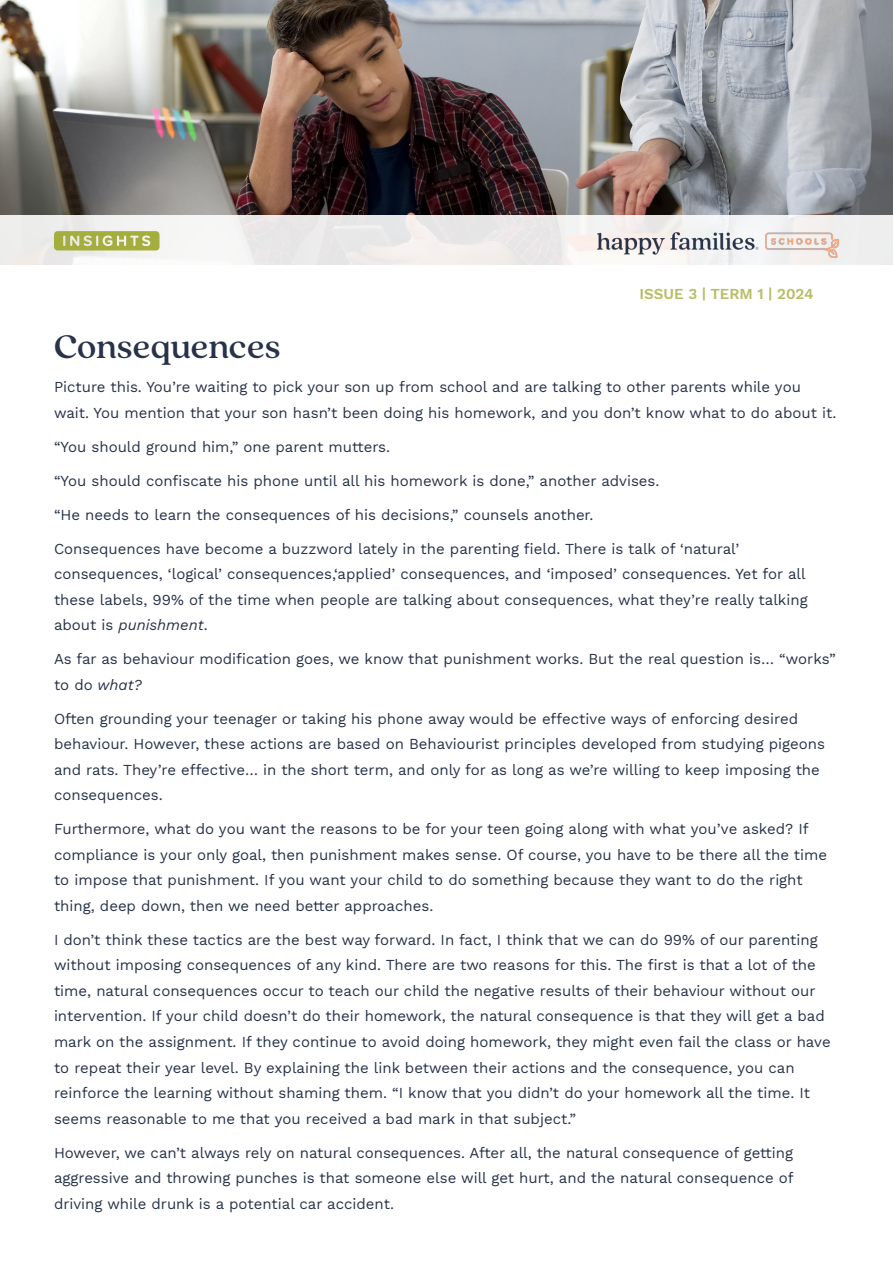
<style>
.page{position:relative;width:893px;height:1263px;background:#fff}
.page>*{position:absolute;margin:0;border:0;box-sizing:border-box;transform-origin:0 0}
.t1{font:500 36px "Quincy CF";letter-spacing:-.005em;color:#28334a}
.Body{font:15px/25.5px "Work Sans";color:#28334a}
.Issue___Term___Year{font:600 15px "Work Sans";color:#b7bd64}
.s1{font-style:italic}
</style>
<div class="page">
<img style="left:0;top:0;width:893px;height:215px">
<div style="left:0;top:215px;width:893px;height:49px;background:#eeeeec"></div>
<img style="left:597px;top:230px;width:242px;height:28px">
<svg style="left:54px;top:231px;width:105px;height:19px;background:#b2b85d"></svg>
<p class="Issue___Term___Year" style="left:640px;top:282px;width:176px">ISSUE 3 | TERM 1 | 2024</p>
<h1 class="t1" style="left:54px;top:326px;width:228px">Consequences</h1>
<p class="Body" style="left:54px;top:374px;width:784px">Picture this. You’re waiting to pick your son up from school and are talking to other parents while you wait. You mention that your son hasn’t been doing his homework, and you don’t know what to do about it.</p>
<p class="Body" style="left:54px;top:433px;width:338px">“You should ground him,” one parent mutters.</p>
<p class="Body" style="left:54px;top:467px;width:607px">“You should confiscate his phone until all his homework is done,” another advises.</p>
<p class="Body" style="left:54px;top:501px;width:541px">“He needs to learn the consequences of his decisions,” counsels another.</p>
<p class="Body" style="left:54px;top:535px;width:755px">Consequences have become a buzzword lately in the parenting field. There is talk of ‘natural’ consequences, ‘logical’ consequences,‘applied’ consequences, and ‘imposed’ consequences. Yet for all these labels, 99% of the time when people are talking about consequences, what they’re really talking about is <span class="s1">punishment</span>.</p>
<p class="Body" style="left:54px;top:646px;width:783px">As far as behaviour modification goes, we know that punishment works. But the real question is… “works” to do <span class="s1">what?</span></p>
<p class="Body" style="left:54px;top:705px;width:772px">Often grounding your teenager or taking his phone away would be effective ways of enforcing desired behaviour. However, these actions are based on Behaviourist principles developed from studying pigeons and rats. They’re effective… in the short term, and only for as long as we’re willing to keep imposing the consequences.</p>
<p class="Body" style="left:54px;top:816px;width:775px">Furthermore, what do you want the reasons to be for your teen going along with what you’ve asked? If compliance is your only goal, then punishment makes sense. Of course, you have to be there all the time to impose that punishment. If you want your child to do something because they want to do the right thing, deep down, then we need better approaches.</p>
<p class="Body" style="left:54px;top:926px;width:778px">I don’t think these tactics are the best way forward. In fact, I think that we can do 99% of our parenting without imposing consequences of any kind. There are two reasons for this. The first is that a lot of the time, natural consequences occur to teach our child the negative results of their behaviour without our intervention. If your child doesn’t do their homework, the natural consequence is that they will get a bad mark on the assignment. If they continue to avoid doing homework, they might even fail the class or have to repeat their year level. By explaining the link between their actions and the consequence, you can reinforce the learning without shaming them. “I know that you didn’t do your homework all the time. It seems reasonable to me that you received a bad mark in that subject.”</p>
<p class="Body" style="left:54px;top:1139px;width:741px;text-align:justify">However, we can’t always rely on natural consequences. After all, the natural consequence of getting aggressive and throwing punches is that someone else will get hurt, and the natural consequence of driving while drunk is a potential car accident.</p>
</div>
